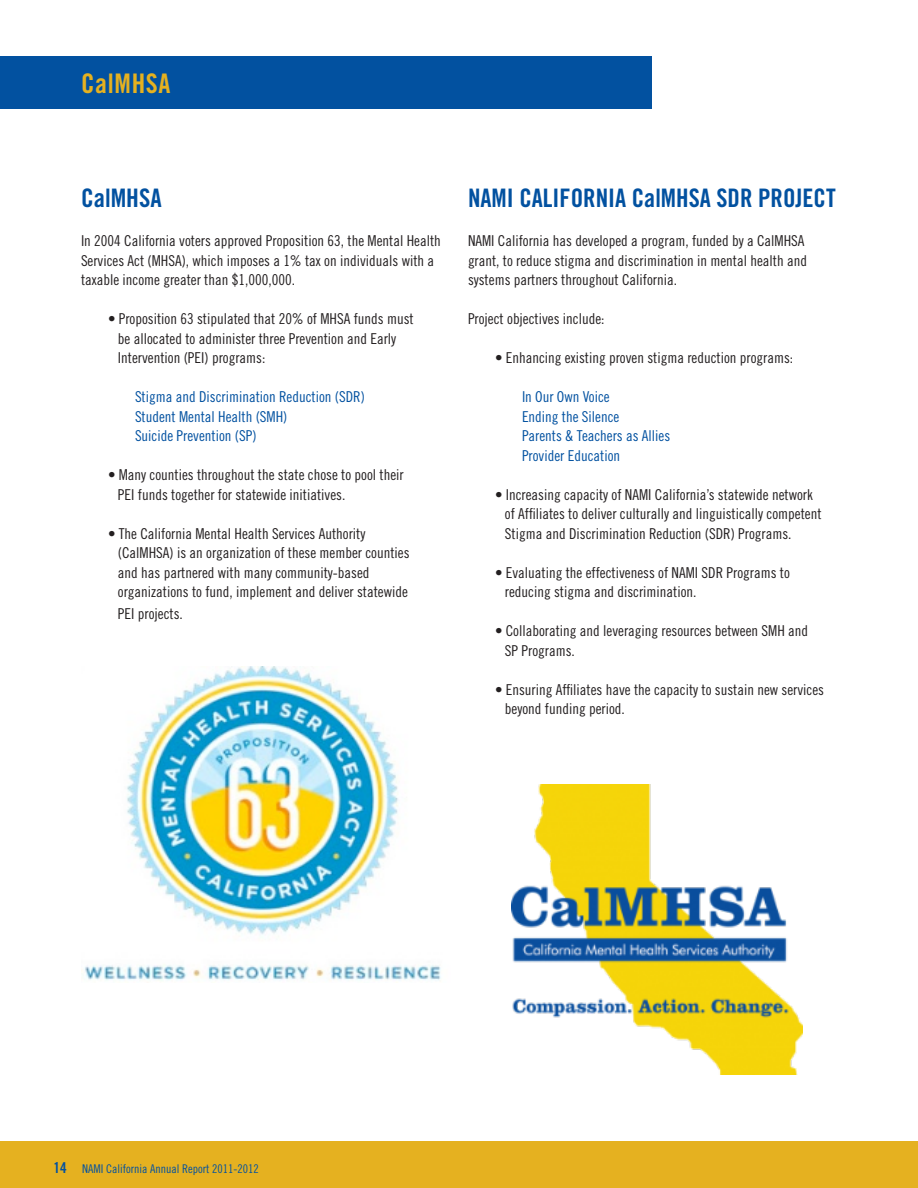
<style>
.page{position:relative;width:918px;height:1188px;background:#fff}
.page>*{position:absolute;margin:0;border:0;box-sizing:border-box;transform-origin:0 0}
.t1{font:27px "Trade Gothic Bold Cond Twenty";letter-spacing:.025em;color:#e5b120}
.t2{font:25.5px "Trade Gothic Bold Cond Twenty";color:#0251a0}
.t3{font:15px/19.5px "Trade Gothic Cond Eighteen";color:#231f20}
.t4{font:15px "Trade Gothic Cond Eighteen";color:#0251a0}
.t5{font:12px "Trade Gothic Cond Eighteen";color:#0251a0}
.s1{font-family:"Trade Gothic Bold Cond Twenty";font-size:15px}
</style>
<div class="page">
<div style="left:0;top:1141px;width:918px;height:47px;background:#e5b120"></div>
<div style="left:0;top:56px;width:652px;height:53px;background:#0251a0"></div>
<img style="left:81px;top:667px;width:360px;height:314px">
<img style="left:511px;top:784px;width:292px;height:290px">
<p class="t1" style="left:81px;top:67px;width:91px">CalMHSA</p>
<p class="t2" style="left:81px;top:183px;width:82px">CalMHSA</p>
<p class="t3" style="left:81px;top:231px;width:361px">In 2004 California voters approved Proposition 63, the Mental Health<br>Services Act (MHSA), which imposes a 1% tax on individuals with a taxable income greater than $1,000,000.</p>
<p class="t3" style="left:108px;top:309px;width:307px">• Proposition 63 stipulated that 20% of MHSA funds must</p>
<p class="t3" style="left:118px;top:329px;width:280px">be allocated to administer three Prevention and Early</p>
<p class="t3" style="left:118px;top:348px;width:149px">Intervention (PEI) programs:</p>
<p class="t4" style="left:135px;top:388px;width:231px">Stigma and Discrimination Reduction (SDR)</p>
<p class="t4" style="left:135px;top:408px;width:154px">Student Mental Health (SMH)</p>
<p class="t4" style="left:135px;top:427px;width:123px">Suicide Prevention (SP)</p>
<p class="t3" style="left:108px;top:465px;width:297px">• Many counties throughout the state chose to pool their</p>
<p class="t3" style="left:118px;top:485px;width:229px">PEI funds together for statewide initiatives.</p>
<p class="t3" style="left:108px;top:524px;width:259px">• The California Mental Health Services Authority</p>
<p class="t3" style="left:118px;top:543px;width:293px">(CalMHSA) is an organization of these member counties</p>
<p class="t3" style="left:118px;top:563px;width:253px">and has partnered with many community-based</p>
<p class="t3" style="left:118px;top:582px;width:291px">organizations to fund, implement and deliver statewide</p>
<p class="t3" style="left:118px;top:604px;width:66px">PEI projects.</p>
<p class="t2" style="left:468px;top:183px;width:369px">NAMI CALIFORNIA CalMHSA SDR PROJECT</p>
<p class="t3" style="left:468px;top:231px;width:341px">NAMI California has developed a program, funded by a CalMHSA grant, to reduce stigma and discrimination in mental health and systems partners throughout California.</p>
<p class="t3" style="left:468px;top:309px;width:138px">Project objectives include:</p>
<p class="t3" style="left:495px;top:348px;width:300px">• Enhancing existing proven stigma reduction programs:</p>
<p class="t4" style="left:522px;top:388px;width:89px">In Our Own Voice</p>
<p class="t4" style="left:522px;top:408px;width:99px">Ending the Silence</p>
<p class="t4" style="left:522px;top:427px;width:150px">Parents &amp; Teachers as Allies</p>
<p class="t4" style="left:522px;top:447px;width:100px">Provider Education</p>
<p class="t3" style="left:495px;top:485px;width:319px">• Increasing capacity of NAMI California’s statewide network</p>
<p class="t3" style="left:505px;top:504px;width:318px">of Affiliates to deliver culturally and linguistically competent</p>
<p class="t3" style="left:505px;top:524px;width:288px">Stigma and Discrimination Reduction (SDR) Programs.</p>
<p class="t3" style="left:495px;top:563px;width:296px">• Evaluating the effectiveness of NAMI SDR Programs to</p>
<p class="t3" style="left:505px;top:582px;width:193px">reducing stigma and discrimination.</p>
<p class="t3" style="left:495px;top:621px;width:315px">• Collaborating and leveraging resources between SMH and</p>
<p class="t3" style="left:505px;top:641px;width:71px">SP Programs.</p>
<p class="t3" style="left:495px;top:680px;width:331px">• Ensuring Affiliates have the capacity to sustain new services</p>
<p class="t3" style="left:505px;top:699px;width:121px">beyond funding period.</p>
<p class="t5" style="left:53px;top:1162px;width:207px"><span class="s1">14</span> NAMI California Annual Report 2011-2012</p>
</div>
